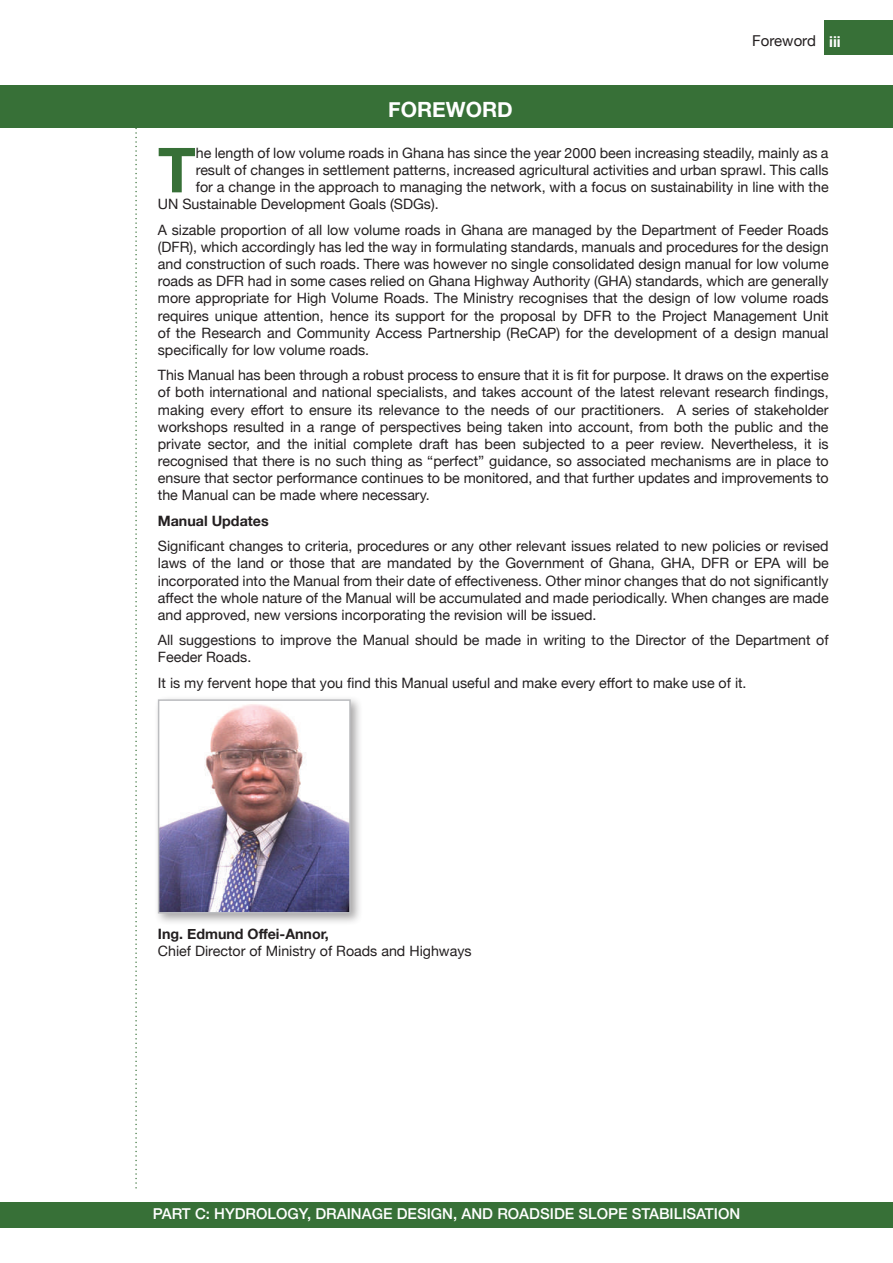
<style>
.page{position:relative;width:893px;height:1263px;background:#fff}
.page>*{position:absolute;margin:0;border:0;box-sizing:border-box;transform-origin:0 0}
.t1{font:700 62.1px "Helvetica Neue";color:#377037}
.t2{font:700 21px "Helvetica Neue";color:#fff}
.t3{font:500 15px "Helvetica Neue";color:#fff}
.t4{font:15px "Helvetica Neue";color:#231f20}
.t5{font:700 15px "Helvetica Neue";color:#fff}
.t6{font:14.25px/17.1px "Helvetica Neue";color:#231f20;text-align:justify}
.t7{font:700 14.25px "Helvetica Neue";color:#231f20}
</style>
<div class="page">
<svg style="left:135px;top:128px;width:2px;height:1061px"></svg>
<div style="left:824px;top:21px;width:69px;height:34px;background:#377037"></div>
<div style="left:154px;top:695px;width:209px;height:231px;background:#231f20;opacity:.4"></div>
<img style="left:161px;top:702px;width:187px;height:208px">
<div style="left:158px;top:699px;width:193px;height:214px;border:2px solid #bcbdc0"></div>
<div style="left:0;top:85px;width:893px;height:43px;background:#377037"></div>
<div style="left:0;top:1202px;width:893px;height:25px;background:#377037"></div>
<h2 class="t2" style="left:388px;top:96px;width:126px">FOREWORD</h2>
<p class="t4" style="left:752px;top:32px;width:65px">Foreword</p>
<p class="t5" style="left:829px;top:32px;width:13px">iii</p>
<h1 class="t1" style="left:158px;top:132px;width:39px">T</h1>
<p class="t6" style="left:196px;top:144px;width:634px">he length of low volume roads in Ghana has since the year 2000 been increasing steadily, mainly as a</p>
<p class="t6" style="left:196px;top:161px;width:634px">result of changes in settlement patterns, increased agricultural activities and urban sprawl. This calls</p>
<p class="t6" style="left:196px;top:179px;width:634px">for a change in the approach to managing the network, with a focus on sustainability in line with the</p>
<p class="t6" style="left:158px;top:196px;width:282px">UN Sustainable Development Goals (SDGs).</p>
<p class="t6" style="left:158px;top:221px;width:672px">A sizable proportion of all low volume roads in Ghana are managed by the Department of Feeder Roads (DFR), which accordingly has led the way in formulating standards, manuals and procedures for the design and construction of such roads. There was however no single consolidated design manual for low volume roads as DFR had in some cases relied on Ghana Highway Authority (GHA) standards, which are generally more appropriate for High Volume Roads. The Ministry recognises that the design of low volume roads requires unique attention, hence its support for the proposal by DFR to the Project Management Unit of the Research and Community Access Partnership (ReCAP) for the development of a design manual specifically for low volume roads.</p>
<p class="t6" style="left:158px;top:367px;width:672px">This Manual has been through a robust process to ensure that it is fit for purpose. It draws on the expertise of both international and national specialists, and takes account of the latest relevant research findings, making every effort to ensure its relevance to the needs of our practitioners. A series of stakeholder workshops resulted in a range of perspectives being taken into account, from both the public and the private sector, and the initial complete draft has been subjected to a peer review. Nevertheless, it is recognised that there is no such thing as “perfect” guidance, so associated mechanisms are in place to ensure that sector performance continues to be monitored, and that further updates and improvements to the Manual can be made where necessary.</p>
<p class="t7" style="left:158px;top:512px;width:112px">Manual Updates</p>
<p class="t6" style="left:158px;top:537px;width:672px">Significant changes to criteria, procedures or any other relevant issues related to new policies or revised laws of the land or those that are mandated by the Government of Ghana, GHA, DFR or EPA will be incorporated into the Manual from their date of effectiveness. Other minor changes that do not significantly affect the whole nature of the Manual will be accumulated and made periodically. When changes are made and approved, new versions incorporating the revision will be issued.</p>
<p class="t6" style="left:158px;top:631px;width:672px">All suggestions to improve the Manual should be made in writing to the Director of the Department of<br>Feeder Roads.</p>
<p class="t6" style="left:158px;top:674px;width:590px">It is my fervent hope that you find this Manual useful and make every effort to make use of it.</p>
<p class="t7" style="left:158px;top:925px;width:173px">Ing. Edmund Offei-Annor,</p>
<p class="t6" style="left:158px;top:942px;width:315px">Chief Director of Ministry of Roads and Highways</p>
<p class="t3" style="left:153px;top:1204px;width:589px">PART C: HYDROLOGY, DRAINAGE DESIGN, AND ROADSIDE SLOPE STABILISATION</p>
</div>
